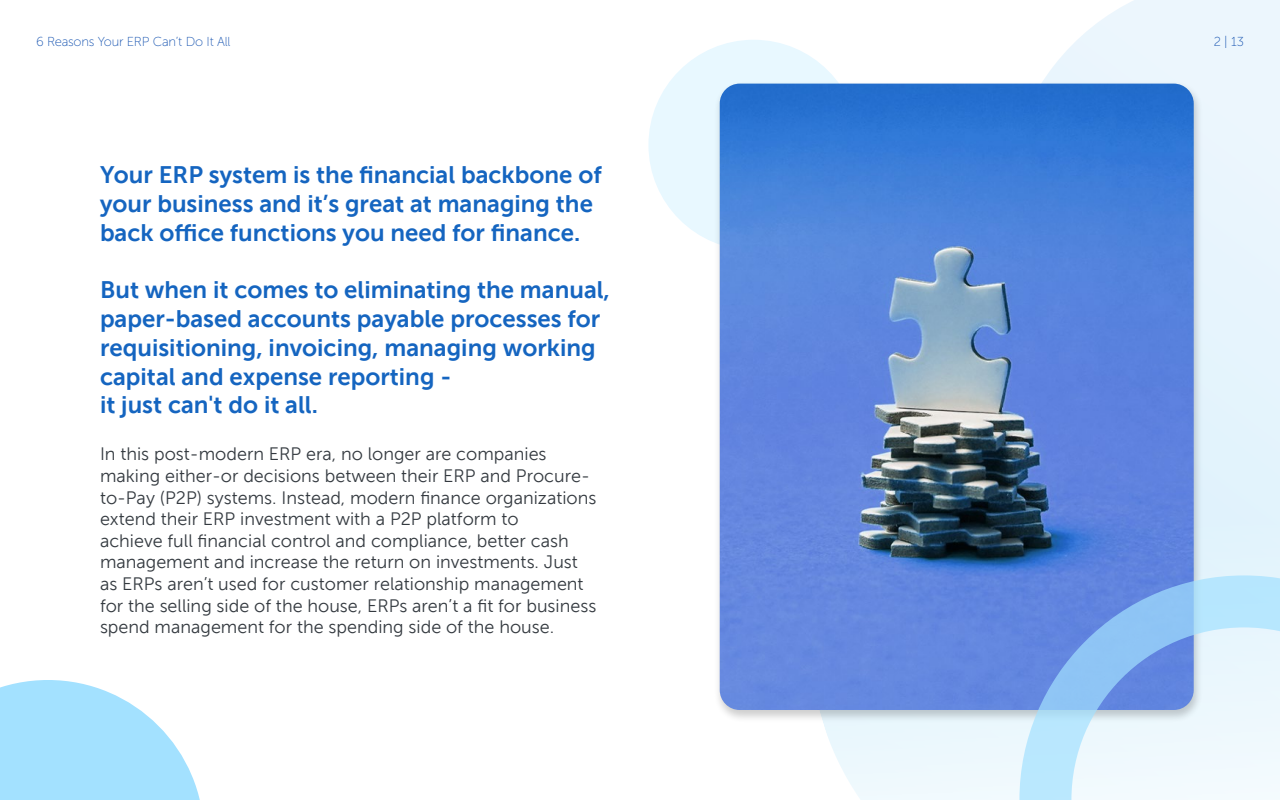
<style>
.page{position:relative;width:1280px;height:800px;background:#fff}
.page>*{position:absolute;margin:0;border:0;box-sizing:border-box;transform-origin:0 0}
.t1{font:24px/28.8px "Museo Sans 700";color:#1565c0}
.t2{font:18px/21.6px "Museo Sans 300";color:#343a40}
.t3{font:13px "Museo Sans 100";letter-spacing:-.02em;color:#1b57b2}
</style>
<div class="page">
<svg style="left:799px;top:0;width:481px;height:800px"></svg>
<div style="left:648px;top:40px;width:211px;height:210px;background:#e8f8ff;border-radius:50%"></div>
<div style="left:714px;top:81px;width:490px;height:642px;background:#000;opacity:.2"></div>
<img style="left:720px;top:84px;width:474px;height:626px">
<svg style="left:1019px;top:575px;width:261px;height:225px"></svg>
<svg style="left:0;top:680px;width:200px;height:120px"></svg>
<p class="t3" style="left:36px;top:34px;width:196px">6 Reasons Your ERP Can’t Do It All</p>
<h1 class="t1" style="left:100px;top:160px;width:503px">Your ERP system is the financial backbone of your business and it’s great at managing the back office functions you need for finance.</h1>
<h1 class="t1" style="left:100px;top:276px;width:512px">But when it comes to eliminating the manual, paper-based accounts payable processes for requisitioning, invoicing, managing working capital and expense reporting -<br>it just can't do it all.</h1>
<p class="t2" style="left:100px;top:444px;width:498px">In this post-modern ERP era, no longer are companies making either-or decisions between their ERP and Procure&shy;to-Pay (P2P) systems. Instead, modern finance organizations extend their ERP investment with a P2P platform to<br>achieve full financial control and compliance, better cash management and increase the return on investments. Just as ERPs aren’t used for customer relationship management for the selling side of the house, ERPs aren’t a fit for business spend management for the spending side of the house.</p>
<p class="t3" style="left:1214px;top:34px;width:32px">2 | 13</p>
</div>
